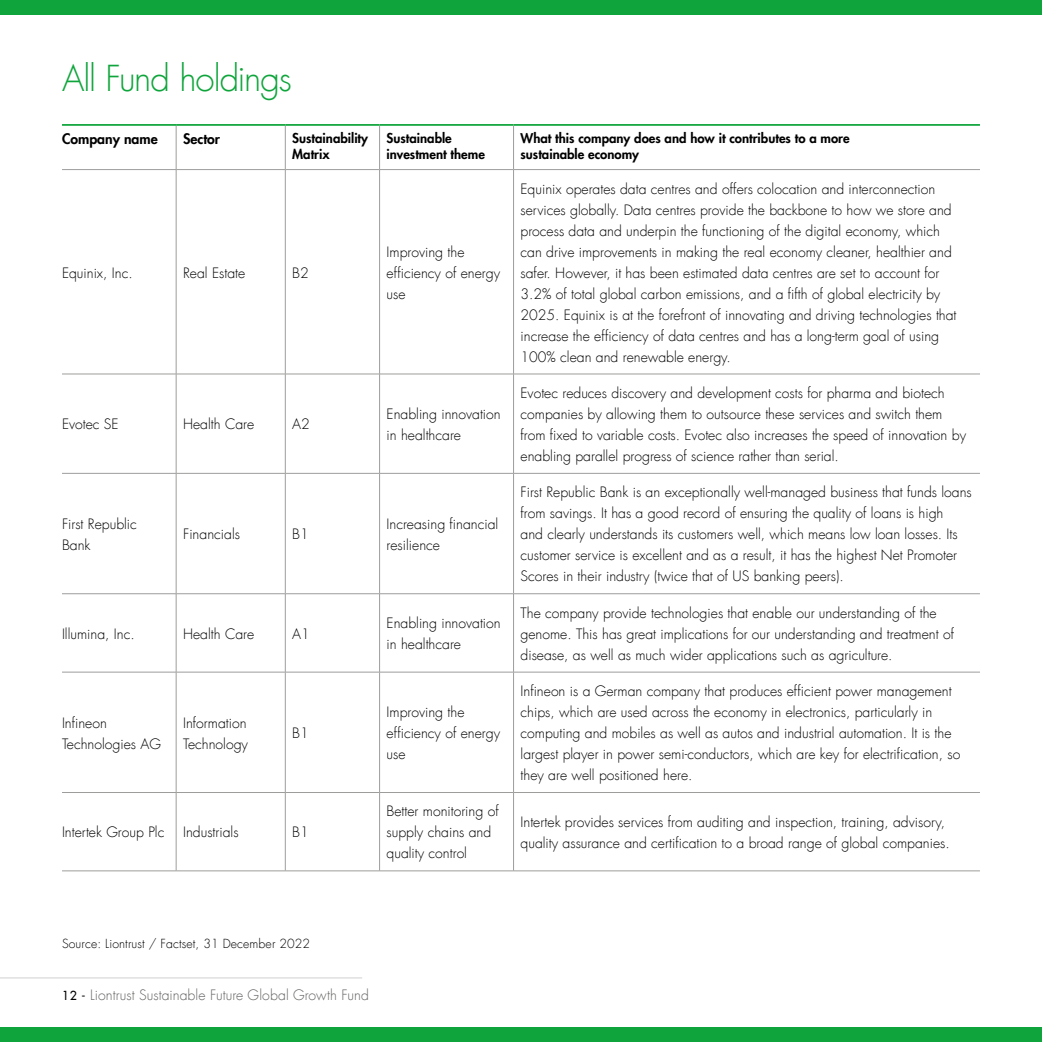
<style>
.page{position:relative;width:1042px;height:1042px;background:#fff}
.page>*{position:absolute;margin:0;border:0;box-sizing:border-box;transform-origin:0 0}
.t1{font:300 35px "Futura LT";letter-spacing:-.035em;color:#10a53c}
.t2{font:300 14px/21px "Futura LT";color:#000}
.t3{font:300 14px "Futura LT";letter-spacing:.005em;color:#636362}
.t4{font:800 14px "Futura LT";color:#000}
.t5{font:800 13.12px/15.8px "Futura LT";color:#000}
.t6{font:300 12.25px "Futura LT";letter-spacing:.01em;color:#000}
.s1{font-weight:400;font-size:12.25px;color:#000}
</style>
<div class="page">
<hr style="left:176px;top:126px;width:1px;height:43px;background:#9d9d9c">
<hr style="left:285px;top:126px;width:1px;height:43px;background:#9d9d9c">
<hr style="left:379px;top:126px;width:1px;height:43px;background:#9d9d9c">
<hr style="left:62px;top:169px;width:114px;height:1px;background:#9d9d9c">
<hr style="left:176px;top:170px;width:1px;height:204px;background:#9d9d9c">
<hr style="left:285px;top:170px;width:1px;height:204px;background:#9d9d9c">
<hr style="left:379px;top:170px;width:1px;height:204px;background:#9d9d9c">
<hr style="left:62px;top:374px;width:114px;height:1px;background:#9d9d9c">
<hr style="left:176px;top:374px;width:1px;height:99px;background:#9d9d9c">
<hr style="left:285px;top:374px;width:1px;height:99px;background:#9d9d9c">
<hr style="left:379px;top:374px;width:1px;height:99px;background:#9d9d9c">
<hr style="left:62px;top:473px;width:114px;height:1px;background:#9d9d9c">
<hr style="left:176px;top:473px;width:1px;height:120px;background:#9d9d9c">
<hr style="left:285px;top:473px;width:1px;height:120px;background:#9d9d9c">
<hr style="left:379px;top:473px;width:1px;height:120px;background:#9d9d9c">
<hr style="left:62px;top:593px;width:114px;height:1px;background:#9d9d9c">
<hr style="left:176px;top:594px;width:1px;height:78px;background:#9d9d9c">
<hr style="left:285px;top:594px;width:1px;height:78px;background:#9d9d9c">
<hr style="left:379px;top:594px;width:1px;height:78px;background:#9d9d9c">
<hr style="left:62px;top:672px;width:114px;height:1px;background:#9d9d9c">
<hr style="left:176px;top:672px;width:1px;height:120px;background:#9d9d9c">
<hr style="left:285px;top:672px;width:1px;height:120px;background:#9d9d9c">
<hr style="left:379px;top:672px;width:1px;height:120px;background:#9d9d9c">
<hr style="left:62px;top:792px;width:114px;height:1px;background:#9d9d9c">
<hr style="left:176px;top:793px;width:1px;height:77px;background:#9d9d9c">
<hr style="left:285px;top:793px;width:1px;height:77px;background:#9d9d9c">
<hr style="left:379px;top:793px;width:1px;height:77px;background:#9d9d9c">
<hr style="left:62px;top:870px;width:114px;height:1px;background:#9d9d9c">
<hr style="left:62px;top:124px;width:114px;height:2px;background:#10a53c">
<hr style="left:176px;top:124px;width:109px;height:2px;background:#10a53c">
<hr style="left:285px;top:124px;width:94px;height:2px;background:#10a53c">
<hr style="left:379px;top:124px;width:134px;height:2px;background:#10a53c">
<hr style="left:513px;top:124px;width:467px;height:2px;background:#10a53c">
<hr style="left:176px;top:169px;width:109px;height:1px;background:#9d9d9c">
<hr style="left:285px;top:169px;width:94px;height:1px;background:#9d9d9c">
<hr style="left:379px;top:169px;width:134px;height:1px;background:#9d9d9c">
<hr style="left:513px;top:169px;width:467px;height:1px;background:#9d9d9c">
<hr style="left:176px;top:374px;width:109px;height:1px;background:#9d9d9c">
<hr style="left:285px;top:374px;width:94px;height:1px;background:#9d9d9c">
<hr style="left:379px;top:374px;width:134px;height:1px;background:#9d9d9c">
<hr style="left:513px;top:374px;width:467px;height:1px;background:#9d9d9c">
<hr style="left:176px;top:473px;width:109px;height:1px;background:#9d9d9c">
<hr style="left:285px;top:473px;width:94px;height:1px;background:#9d9d9c">
<hr style="left:379px;top:473px;width:134px;height:1px;background:#9d9d9c">
<hr style="left:513px;top:473px;width:467px;height:1px;background:#9d9d9c">
<hr style="left:176px;top:593px;width:109px;height:1px;background:#9d9d9c">
<hr style="left:285px;top:593px;width:94px;height:1px;background:#9d9d9c">
<hr style="left:379px;top:593px;width:134px;height:1px;background:#9d9d9c">
<hr style="left:513px;top:593px;width:467px;height:1px;background:#9d9d9c">
<hr style="left:176px;top:672px;width:109px;height:1px;background:#9d9d9c">
<hr style="left:285px;top:672px;width:94px;height:1px;background:#9d9d9c">
<hr style="left:379px;top:672px;width:134px;height:1px;background:#9d9d9c">
<hr style="left:513px;top:672px;width:467px;height:1px;background:#9d9d9c">
<hr style="left:176px;top:792px;width:109px;height:1px;background:#9d9d9c">
<hr style="left:285px;top:792px;width:94px;height:1px;background:#9d9d9c">
<hr style="left:379px;top:792px;width:134px;height:1px;background:#9d9d9c">
<hr style="left:513px;top:792px;width:467px;height:1px;background:#9d9d9c">
<hr style="left:176px;top:870px;width:109px;height:1px;background:#9d9d9c">
<hr style="left:285px;top:870px;width:94px;height:1px;background:#9d9d9c">
<hr style="left:379px;top:870px;width:134px;height:1px;background:#9d9d9c">
<hr style="left:513px;top:870px;width:467px;height:1px;background:#9d9d9c">
<hr style="left:513px;top:170px;width:1px;height:204px;background:#9d9d9c">
<hr style="left:513px;top:374px;width:1px;height:99px;background:#9d9d9c">
<hr style="left:513px;top:473px;width:1px;height:120px;background:#9d9d9c">
<hr style="left:513px;top:594px;width:1px;height:78px;background:#9d9d9c">
<hr style="left:513px;top:672px;width:1px;height:120px;background:#9d9d9c">
<hr style="left:513px;top:793px;width:1px;height:77px;background:#9d9d9c">
<hr style="left:513px;top:126px;width:1px;height:43px;background:#9d9d9c">
<div style="left:0;top:0;width:1042px;height:15px;background:#10a53c"></div>
<div style="left:0;top:1027px;width:1042px;height:15px;background:#10a53c"></div>
<hr style="left:0;top:977px;width:362px;height:1px;background:#d0d0d0">
<h1 class="t1" style="left:62px;top:57px;width:231px">All Fund holdings</h1>
<p class="t4" style="left:62px;top:129px;width:97px">Company name</p>
<p class="t4" style="left:183px;top:129px;width:38px">Sector</p>
<p class="t5" style="left:292px;top:130px;width:77px">Sustainability<br>Matrix</p>
<p class="t5" style="left:386px;top:130px;width:100px">Sustainable investment theme</p>
<p class="t5" style="left:520px;top:130px;width:331px">What this company does and how it contributes to a more sustainable economy</p>
<p class="t2" style="left:62px;top:262px;width:72px">Equinix, Inc.</p>
<p class="t2" style="left:183px;top:262px;width:64px">Real Estate</p>
<p class="t2" style="left:292px;top:262px;width:18px">B2</p>
<p class="t2" style="left:386px;top:241px;width:115px">Improving the efficiency of energy use</p>
<p class="t2" style="left:62px;top:414px;width:58px">Evotec SE</p>
<p class="t2" style="left:183px;top:414px;width:73px">Health Care</p>
<p class="t2" style="left:292px;top:414px;width:19px">A2</p>
<p class="t2" style="left:386px;top:404px;width:116px">Enabling innovation in healthcare</p>
<p class="t2" style="left:62px;top:514px;width:76px">First Republic<br>Bank</p>
<p class="t2" style="left:183px;top:524px;width:58px">Financials</p>
<p class="t2" style="left:292px;top:524px;width:18px">B1</p>
<p class="t2" style="left:386px;top:514px;width:113px">Increasing financial resilience</p>
<p class="t2" style="left:520px;top:178px;width:437px">Equinix operates data centres and offers colocation and interconnection services globally. Data centres provide the backbone to how we store and process data and underpin the functioning of the digital economy, which can drive improvements in making the real economy cleaner, healthier and safer. However, it has been estimated data centres are set to account for 3.2% of total global carbon emissions, and a fifth of global electricity by 2025. Equinix is at the forefront of innovating and driving technologies that increase the efficiency of data centres and has a long-term goal of using 100% clean and renewable energy.</p>
<p class="t2" style="left:520px;top:383px;width:447px">Evotec reduces discovery and development costs for pharma and biotech companies by allowing them to outsource these services and switch them from fixed to variable costs. Evotec also increases the speed of innovation by enabling parallel progress of science rather than serial.</p>
<p class="t2" style="left:520px;top:482px;width:453px">First Republic Bank is an exceptionally well-managed business that funds loans from savings. It has a good record of ensuring the quality of loans is high<br>and clearly understands its customers well, which means low loan losses. Its customer service is excellent and as a result, it has the highest Net Promoter Scores in their industry (twice that of US banking peers).</p>
<p class="t2" style="left:62px;top:623px;width:74px">Illumina, Inc.</p>
<p class="t2" style="left:183px;top:623px;width:73px">Health Care</p>
<p class="t2" style="left:292px;top:623px;width:19px">A1</p>
<p class="t2" style="left:386px;top:613px;width:116px">Enabling innovation in healthcare</p>
<p class="t2" style="left:520px;top:602px;width:435px">The company provide technologies that enable our understanding of the genome. This has great implications for our understanding and treatment of disease, as well as much wider applications such as agriculture.</p>
<p class="t2" style="left:62px;top:712px;width:100px">Infineon<br>Technologies AG</p>
<p class="t2" style="left:183px;top:712px;width:66px">Information<br>Technology</p>
<p class="t2" style="left:292px;top:723px;width:18px">B1</p>
<p class="t2" style="left:62px;top:822px;width:104px">Intertek Group Plc</p>
<p class="t2" style="left:183px;top:822px;width:57px">Industrials</p>
<p class="t2" style="left:292px;top:822px;width:18px">B1</p>
<p class="t2" style="left:386px;top:702px;width:115px">Improving the efficiency of energy use</p>
<p class="t2" style="left:520px;top:681px;width:441px">Infineon is a German company that produces efficient power management chips, which are used across the economy in electronics, particularly in computing and mobiles as well as autos and industrial automation. It is the largest player in power semi-conductors, which are key for electrification, so they are well positioned here.</p>
<p class="t2" style="left:386px;top:801px;width:114px">Better monitoring of supply chains and quality control</p>
<p class="t2" style="left:520px;top:812px;width:431px">Intertek provides services from auditing and inspection, training, advisory, quality assurance and certification to a broad range of global companies.</p>
<p class="t6" style="left:62px;top:936px;width:250px">Source: Liontrust / Factset, 31 December 2022</p>
<p class="t3" style="left:62px;top:986px;width:308px"><span class="s1">12 -</span> Liontrust Sustainable Future Global Growth Fund</p>
</div>
